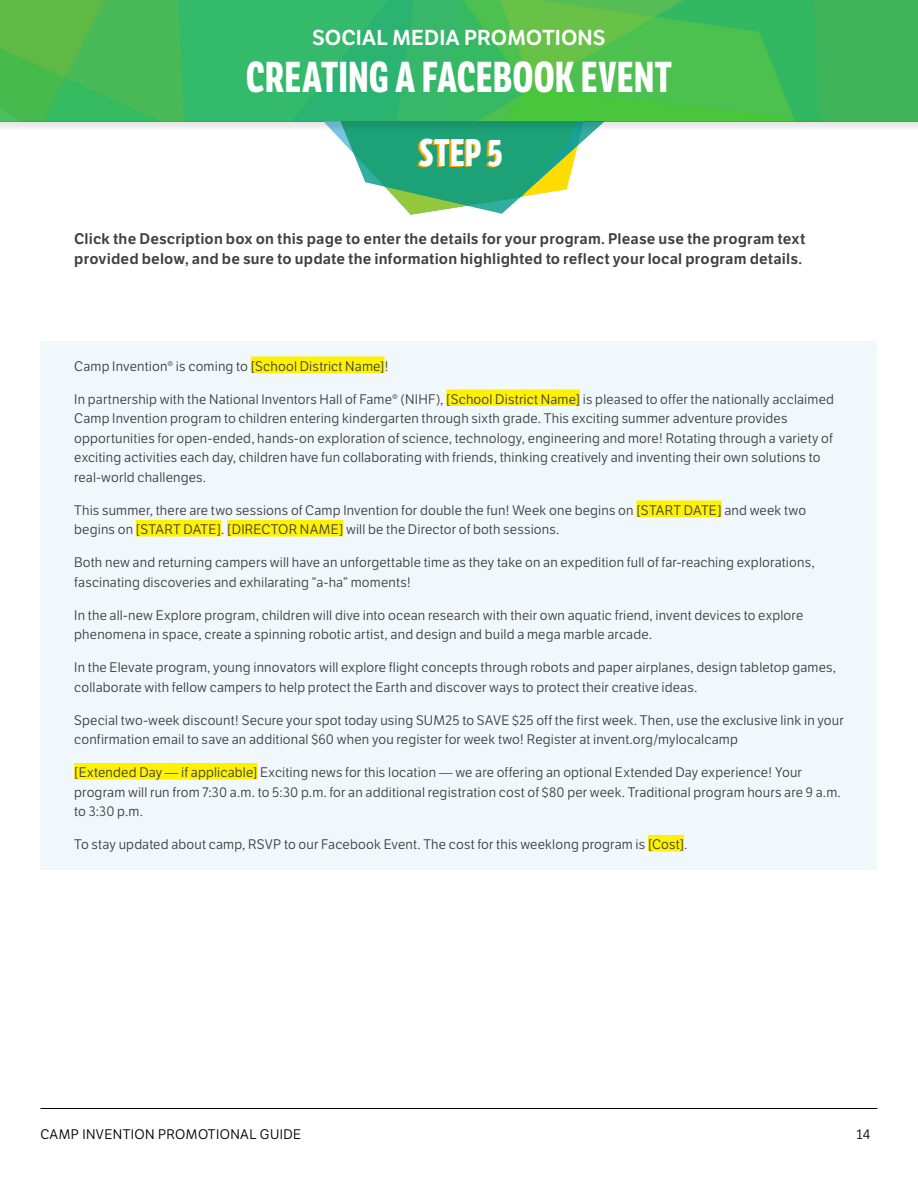
<style>
.page{position:relative;width:918px;height:1188px;background:#fff}
.page>*{position:absolute;margin:0;border:0;box-sizing:border-box;transform-origin:0 0}
.t1{font:700 42px "LFT Etica Compressed";letter-spacing:.015em;color:#fff}
.t2{font:700 37.5px "LFT Etica Compressed";color:#ffa200}
.t3{font:21px "LFT Etica SB";color:#fff}
.t4{font:15px/20.2px "LFT Etica SB";letter-spacing:.01em;color:#414042}
.t5{font:13.5px/19.5px "LFT Etica";letter-spacing:.01em;color:#414042}
.t6{font:13.5px "LFT Etica";letter-spacing:.03em;color:#000}
</style>
<div class="page">
<hr style="left:40px;top:1108px;width:838px;height:1px;background:#000">
<img style="left:0;top:0;width:918px;height:31px">
<svg style="left:333px;top:132px;width:260px;height:83px"></svg>
<div style="left:0;top:32px;width:918px;height:100px;background:#000;opacity:.1"></div>
<svg style="left:0;top:31px;width:918px;height:90px;background:#40ba5a"></svg>
<div style="left:40px;top:341px;width:838px;height:528px;background:#f1f8fb"></div>
<div style="left:251px;top:356px;width:134px;height:17px;background:#fff200"></div>
<div style="left:446px;top:389px;width:134px;height:17px;background:#fff200"></div>
<div style="left:636px;top:500px;width:86px;height:17px;background:#fff200"></div>
<div style="left:136px;top:520px;width:85px;height:16px;background:#fff200"></div>
<div style="left:227px;top:520px;width:116px;height:16px;background:#fff200"></div>
<div style="left:74px;top:763px;width:184px;height:16px;background:#fff200"></div>
<div style="left:648px;top:835px;width:36px;height:16px;background:#fff200"></div>
<h3 class="t3" style="left:312px;top:25px;width:295px">SOCIAL MEDIA PROMOTIONS</h3>
<h1 class="t1" style="left:246px;top:52px;width:427px">CREATING A FACEBOOK EVENT</h1>
<h2 class="t2" style="left:417px;top:132px;width:85px">STEP 5</h2>
<p class="t4" style="left:74px;top:229px;width:733px">Click the Description box on this page to enter the details for your program. Please use the program text provided below, and be sure to update the information highlighted to reflect your local program details.</p>
<p class="t5" style="left:74px;top:357px;width:316px">Camp Invention® is coming to [School District Name]!</p>
<p class="t5" style="left:74px;top:390px;width:761px">In partnership with the National Inventors Hall of Fame® (NIHF), [School District Name] is pleased to offer the nationally acclaimed Camp Invention program to children entering kindergarten through sixth grade. This exciting summer adventure provides opportunities for open-ended, hands-on exploration of science, technology, engineering and more! Rotating through a variety of exciting activities each day, children have fun collaborating with friends, thinking creatively and inventing their own solutions to real-world challenges.</p>
<p class="t5" style="left:74px;top:501px;width:733px">This summer, there are two sessions of Camp Invention for double the fun! Week one begins on [START DATE] and week two begins on [START DATE]. [DIRECTOR NAME] will be the Director of both sessions.</p>
<p class="t5" style="left:74px;top:553px;width:742px">Both new and returning campers will have an unforgettable time as they take on an expedition full of far-reaching explorations, fascinating discoveries and exhilarating “a-ha” moments!</p>
<p class="t5" style="left:74px;top:606px;width:730px">In the all-new Explore program, children will dive into ocean research with their own aquatic friend, invent devices to explore phenomena in space, create a spinning robotic artist, and design and build a mega marble arcade.</p>
<p class="t5" style="left:74px;top:658px;width:763px">In the Elevate program, young innovators will explore flight concepts through robots and paper airplanes, design tabletop games, collaborate with fellow campers to help protect the Earth and discover ways to protect their creative ideas.</p>
<p class="t5" style="left:74px;top:711px;width:771px">Special two-week discount! Secure your spot today using SUM25 to SAVE $25 off the first week. Then, use the exclusive link in your confirmation email to save an additional $60 when you register for week two! Register at invent.org/mylocalcamp</p>
<p class="t5" style="left:74px;top:763px;width:768px">[Extended Day — if applicable] Exciting news for this location — we are offering an optional Extended Day experience! Your program will run from 7:30 a.m. to 5:30 p.m. for an additional registration cost of $80 per week. Traditional program hours are 9 a.m. to 3:30 p.m.</p>
<p class="t5" style="left:74px;top:835px;width:615px">To stay updated about camp, RSVP to our Facebook Event. The cost for this weeklong program is [Cost].</p>
<p class="t6" style="left:40px;top:1126px;width:262px">CAMP INVENTION PROMOTIONAL GUIDE</p>
<p class="t6" style="left:857px;top:1126px;width:15px">14</p>
</div>
